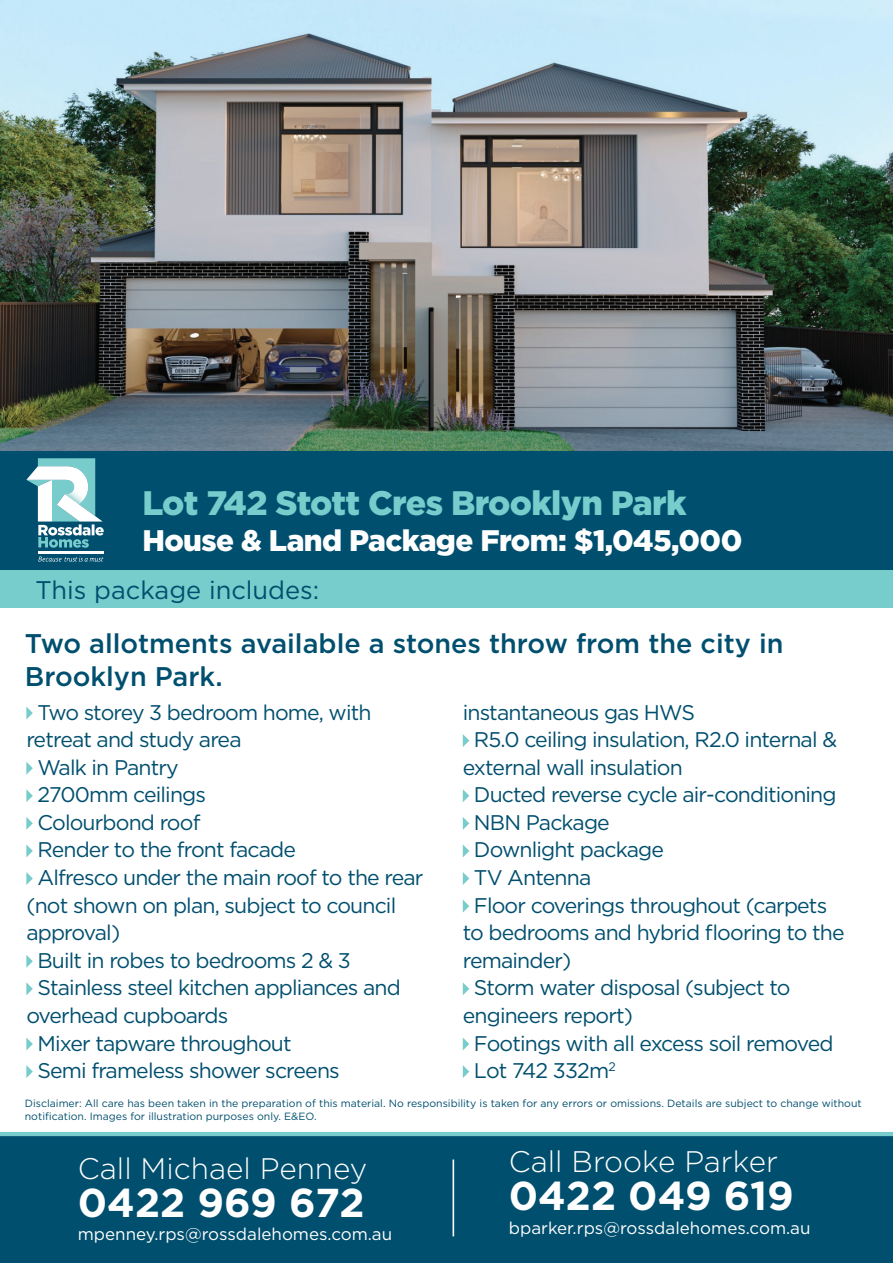
<style>
.page{position:relative;width:893px;height:1263px;background:#fff}
.page>*{position:absolute;margin:0;border:0;box-sizing:border-box;transform-origin:0 0}
.t1{font:700 40.35px "Gotham";color:#fff}
.t2{font:900 33.9px "Gotham";letter-spacing:-.02em;color:#7cc}
.t3{font:300 29.7px "Gotham";color:#fff}
.t4{font:900 29.7px "Gotham";letter-spacing:-.02em;color:#fff}
.t5{font:500 27px/32.4px "Gotham";color:#014f6e}
.t6{font:25.5px "Gotham";color:#014f6e}
.t7{font:21.15px "Gotham";letter-spacing:-.04em;color:#014f6e}
.t8{font:16.95px "Gotham";color:#fff}
.t9{font:10.5px/13.5px "Gotham";color:#014f6e}
</style>
<div class="page">
<img style="left:0;top:0;width:893px;height:451px">
<div style="left:0;top:564px;width:893px;height:44px;background:#7cc"></div>
<div style="left:0;top:451px;width:893px;height:119px;background:#014f6e"></div>
<div style="left:0;top:1132px;width:893px;height:131px;background:#014f6e"></div>
<hr style="left:453px;top:1159px;width:1px;height:77px;background:#fff">
<svg style="left:26px;top:458px;width:78px;height:90px"></svg>
<hr style="left:38px;top:551px;width:66px;height:3px;background:#fff">
<svg style="left:38px;top:556px;width:65px;height:6px"></svg>
<svg style="left:26px;top:706px;width:7px;height:13px"></svg>
<svg style="left:26px;top:762px;width:7px;height:13px"></svg>
<svg style="left:26px;top:789px;width:7px;height:13px"></svg>
<svg style="left:26px;top:817px;width:7px;height:13px"></svg>
<svg style="left:26px;top:844px;width:7px;height:13px"></svg>
<svg style="left:26px;top:872px;width:7px;height:13px"></svg>
<svg style="left:26px;top:955px;width:7px;height:13px"></svg>
<svg style="left:26px;top:982px;width:7px;height:13px"></svg>
<svg style="left:26px;top:1037px;width:7px;height:13px"></svg>
<svg style="left:26px;top:1065px;width:7px;height:13px"></svg>
<svg style="left:463px;top:734px;width:6px;height:13px"></svg>
<svg style="left:463px;top:789px;width:6px;height:13px"></svg>
<svg style="left:463px;top:817px;width:6px;height:13px"></svg>
<svg style="left:463px;top:845px;width:6px;height:12px"></svg>
<svg style="left:463px;top:872px;width:6px;height:13px"></svg>
<svg style="left:463px;top:900px;width:6px;height:12px"></svg>
<svg style="left:463px;top:982px;width:6px;height:13px"></svg>
<svg style="left:463px;top:1038px;width:6px;height:12px"></svg>
<svg style="left:463px;top:1065px;width:6px;height:13px"></svg>
<h2 class="t2" style="left:142px;top:480px;width:546px">Lot 742 Stott Cres Brooklyn Park</h2>
<h3 class="t4" style="left:142px;top:520px;width:601px">House &amp; Land Package From: $1,045,000</h3>
<p class="t6" style="left:36px;top:574px;width:285px">This package includes:</p>
<p class="t5" style="left:25px;top:627px;width:760px">Two allotments available a stones throw from the city in<br>Brooklyn Park.</p>
<p class="t7" style="left:38px;top:698px;width:335px">Two storey 3 bedroom home, with</p>
<p class="t7" style="left:26px;top:726px;width:217px">retreat and study area</p>
<p class="t7" style="left:38px;top:754px;width:143px">Walk in Pantry</p>
<p class="t7" style="left:38px;top:781px;width:170px">2700mm ceilings</p>
<p class="t7" style="left:38px;top:809px;width:164px">Colourbond roof</p>
<p class="t7" style="left:38px;top:836px;width:260px">Render to the front facade</p>
<p class="t7" style="left:38px;top:864px;width:387px">Alfresco under the main roof to the rear</p>
<p class="t7" style="left:26px;top:891px;width:371px">(not shown on plan, subject to council</p>
<p class="t7" style="left:26px;top:919px;width:95px">approval)</p>
<p class="t7" style="left:38px;top:947px;width:315px">Built in robes to bedrooms 2 &amp; 3</p>
<p class="t7" style="left:38px;top:974px;width:365px">Stainless steel kitchen appliances and</p>
<p class="t7" style="left:26px;top:1002px;width:204px">overhead cupboards</p>
<p class="t7" style="left:38px;top:1029px;width:256px">Mixer tapware throughout</p>
<p class="t7" style="left:38px;top:1057px;width:304px">Semi frameless shower screens</p>
<p class="t7" style="left:463px;top:698px;width:234px">instantaneous gas HWS</p>
<p class="t7" style="left:474px;top:726px;width:365px">R5.0 ceiling insulation, R2.0 internal &amp;</p>
<p class="t7" style="left:463px;top:754px;width:221px">external wall insulation</p>
<p class="t7" style="left:474px;top:781px;width:364px">Ducted reverse cycle air-conditioning</p>
<p class="t7" style="left:474px;top:809px;width:137px">NBN Package</p>
<p class="t7" style="left:474px;top:836px;width:192px">Downlight package</p>
<p class="t7" style="left:474px;top:864px;width:119px">TV Antenna</p>
<p class="t7" style="left:474px;top:891px;width:355px">Floor coverings throughout (carpets</p>
<p class="t7" style="left:463px;top:919px;width:383px">to bedrooms and hybrid flooring to the</p>
<p class="t7" style="left:463px;top:947px;width:110px">remainder)</p>
<p class="t7" style="left:474px;top:974px;width:318px">Storm water disposal (subject to</p>
<p class="t7" style="left:463px;top:1002px;width:172px">engineers report)</p>
<p class="t7" style="left:474px;top:1029px;width:361px">Footings with all excess soil removed</p>
<p class="t7" style="left:474px;top:1057px;width:143px">Lot 742 332m<sup>2</sup></p>
<p class="t9" style="left:25px;top:1096px;width:838px">Disclaimer: All care has been taken in the preparation of this material. No responsibility is taken for any errors or omissions. Details are subject to change without notification. Images for illustration purposes only. E&amp;EO.</p>
<h3 class="t3" style="left:78px;top:1149px;width:291px">Call Michael Penney</h3>
<h1 class="t1" style="left:78px;top:1176px;width:288px">0422 969 672</h1>
<p class="t8" style="left:78px;top:1223px;width:316px">mpenney.rps@rossdalehomes.com.au</p>
<h3 class="t3" style="left:509px;top:1143px;width:271px">Call Brooke Parker</h3>
<h1 class="t1" style="left:509px;top:1169px;width:287px">0422 049 619</h1>
<p class="t8" style="left:509px;top:1217px;width:303px">bparker.rps@rossdalehomes.com.au</p>
</div>
